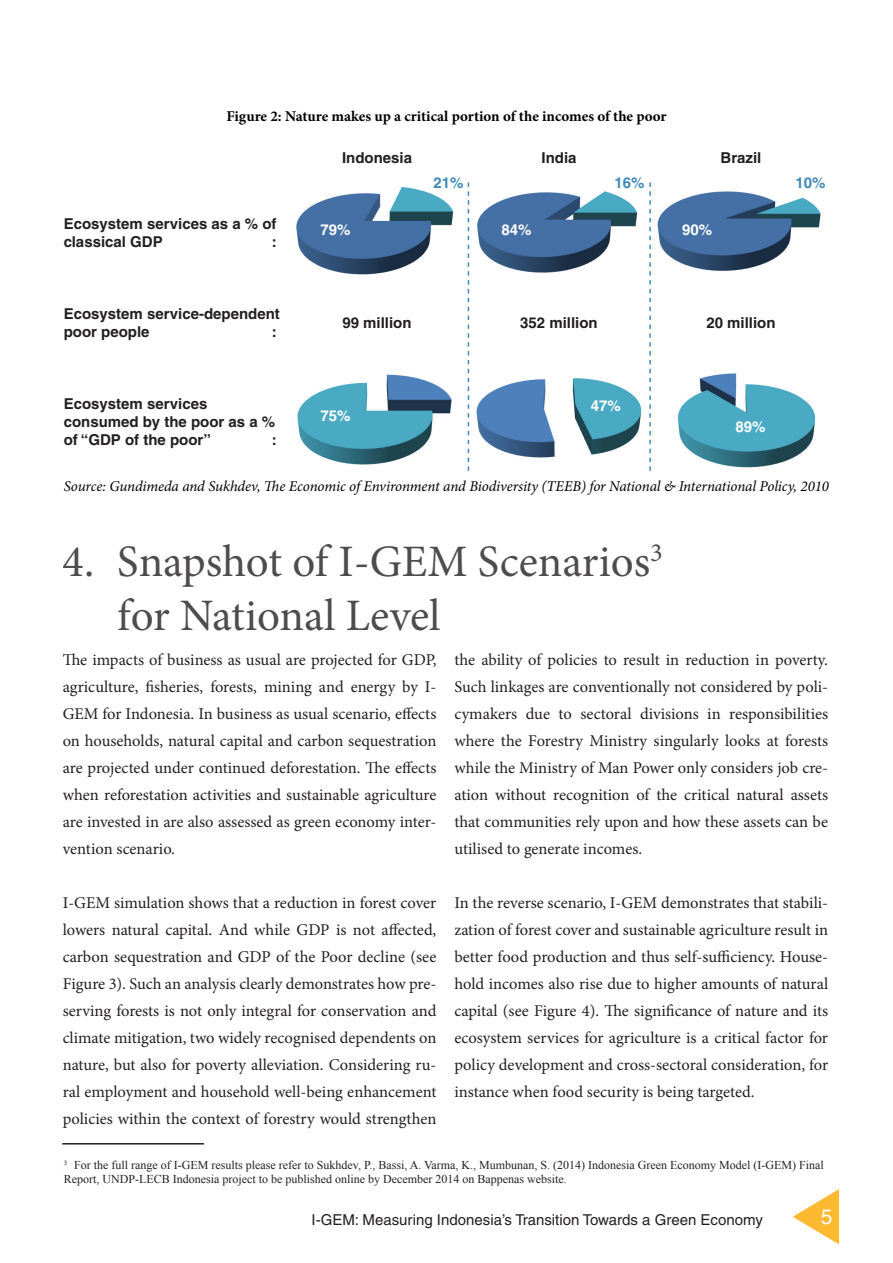
<style>
.page{position:relative;width:893px;height:1263px;background:#fff}
.page>*{position:absolute;margin:0;border:0;box-sizing:border-box;transform-origin:0 0}
.t1{font:45px/54px "Minion Pro";letter-spacing:-.005em;color:#231f20}
.t2{font:21px "Helvetica";color:#fff}
.t3{font:16.5px/27px "Minion Pro";color:#231f20;text-align:justify}
.t4{font:700 15px/18px "Helvetica CE";color:#231f20}
.t5{font:italic 15px "Minion Pro";letter-spacing:-.01em;color:#000}
.t6{font:700 15px "Minion Pro";color:#000}
.t7{font:15px "Helvetica";color:#231f20}
.t8{font:700 15px "Helvetica CE";color:#fff}
.t9{font:700 15px "Helvetica CE";color:#3f8ab9}
.t10{font:12px/14.4px "Times New Roman";color:#231f20}
</style>
<div class="page">
<svg style="left:793px;top:1189px;width:46px;height:55px"></svg>
<hr style="left:62px;top:1143px;width:142px;height:1px;background:#231f20">
<img style="left:296px;top:186px;width:158px;height:89px">
<img style="left:477px;top:191px;width:161px;height:82px">
<img style="left:657px;top:191px;width:164px;height:80px">
<img style="left:297px;top:374px;width:155px;height:91px">
<img style="left:476px;top:378px;width:166px;height:80px">
<img style="left:678px;top:373px;width:138px;height:95px">
<svg style="left:468px;top:182px;width:1px;height:289px"></svg>
<svg style="left:649px;top:182px;width:2px;height:289px"></svg>
<p class="t6" style="left:226px;top:106px;width:442px">Figure 2: Nature makes up a critical portion of the incomes of the poor</p>
<p class="t4" style="left:342px;top:148px;width:72px">Indonesia</p>
<p class="t4" style="left:541px;top:148px;width:37px">India</p>
<p class="t4" style="left:721px;top:148px;width:42px">Brazil</p>
<p class="t4" style="left:64px;top:215px;width:214px">Ecosystem services as a % of classical GDP</p>
<p class="t4" style="left:272px;top:233px;width:6px">:</p>
<p class="t4" style="left:64px;top:304px;width:218px">Ecosystem service-dependent poor people</p>
<p class="t4" style="left:272px;top:322px;width:6px">:</p>
<p class="t4" style="left:64px;top:394px;width:213px">Ecosystem services consumed by the poor as a % of “GDP of the poor”</p>
<p class="t4" style="left:272px;top:430px;width:6px">:</p>
<p class="t8" style="left:320px;top:220px;width:32px">79%</p>
<p class="t9" style="left:434px;top:174px;width:32px">21%</p>
<p class="t9" style="left:615px;top:174px;width:32px">16%</p>
<p class="t9" style="left:795px;top:174px;width:32px">10%</p>
<p class="t8" style="left:501px;top:220px;width:32px">84%</p>
<p class="t8" style="left:682px;top:220px;width:32px">90%</p>
<p class="t4" style="left:342px;top:313px;width:71px">99 million</p>
<p class="t8" style="left:320px;top:407px;width:32px">75%</p>
<p class="t4" style="left:520px;top:313px;width:79px">352 million</p>
<p class="t8" style="left:591px;top:396px;width:32px">47%</p>
<p class="t4" style="left:706px;top:313px;width:71px">20 million</p>
<p class="t8" style="left:735px;top:417px;width:32px">89%</p>
<p class="t5" style="left:64px;top:476px;width:767px">Source: Gundimeda and Sukhdev, The Economic of Environment and Biodiversity (TEEB) for National &amp; International Policy, 2010</p>
<h1 class="t1" style="left:63px;top:535px;width:33px">4.</h1>
<h1 class="t1" style="left:118px;top:535px;width:546px">Snapshot of I-GEM Scenarios<sup>3 </sup>for National Level</h1>
<p class="t3" style="left:63px;top:646px;width:375px">The impacts of business as usual are projected for GDP, agriculture, fisheries, forests, mining and energy by I-GEM for Indonesia. In business as usual scenario, effects on households, natural capital and carbon sequestration are projected under continued deforestation. The effects when reforestation activities and sustainable agriculture are invested in are also assessed as green economy inter&shy;vention scenario.</p>
<p class="t3" style="left:63px;top:889px;width:375px">I-GEM simulation shows that a reduction in forest cover lowers natural capital. And while GDP is not affected, carbon sequestration and GDP of the Poor decline (see Figure 3). Such an analysis clearly demonstrates how pre&shy;serving forests is not only integral for conservation and climate mitigation, two widely recognised dependents on nature, but also for poverty alleviation. Considering ru&shy;ral employment and household well-being enhancement policies within the context of forestry would strengthen</p>
<p class="t3" style="left:454px;top:646px;width:375px">the ability of policies to result in reduction in poverty.<br>Such linkages are conventionally not considered by poli&shy;cymakers due to sectoral divisions in responsibilities where the Forestry Ministry singularly looks at forests while the Ministry of Man Power only considers job cre&shy;ation without recognition of the critical natural assets that communities rely upon and how these assets can be utilised to generate incomes.</p>
<p class="t3" style="left:454px;top:889px;width:375px">In the reverse scenario, I-GEM demonstrates that stabili&shy;zation of forest cover and sustainable agriculture result in better food production and thus self-sufficiency. House&shy;hold incomes also rise due to higher amounts of natural capital (see Figure 4). The significance of nature and its ecosystem services for agriculture is a critical factor for policy development and cross-sectoral consideration, for instance when food security is being targeted.</p>
<p class="t10" style="left:64px;top:1158px;width:761px"><sup>3</sup> For the full range of I-GEM results please refer to Sukhdev, P., Bassi, A. Varma, K., Mumbunan, S. (2014) Indonesia Green Economy Model (I-GEM) Final<br>Report, UNDP-LECB Indonesia project to be published online by December 2014 on Bappenas website.</p>
<p class="t7" style="left:312px;top:1211px;width:453px">I-GEM: Measuring Indonesia’s Transition Towards a Green Economy</p>
<p class="t2" style="left:821px;top:1205px;width:13px">5</p>
</div>
